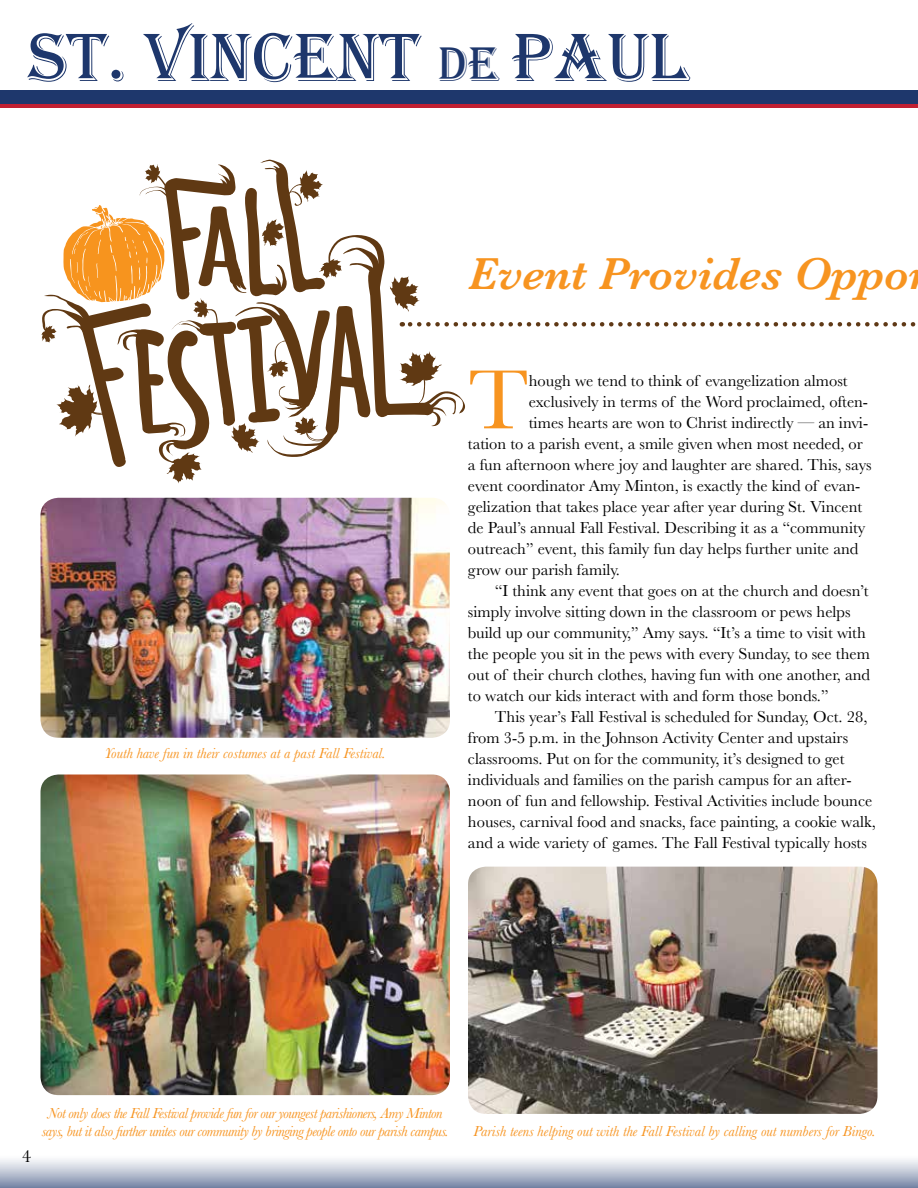
<style>
.page{position:relative;width:918px;height:1188px;background:#fff}
.page>*{position:absolute;margin:0;border:0;box-sizing:border-box;transform-origin:0 0}
.t1{font:87.15px "Baskerville";color:#f79420}
.t2{font:70.5px "Algerian";color:#1e376c}
.t3{font:italic 600 46.5px "Baskerville";color:#f79420}
.t4{font:18px "Baskerville";color:#000}
.t5{font:16.5px "Baskerville";color:#000}
.t6{font:italic 15px/18px "Baskerville";letter-spacing:-.03em;color:#f79420;text-align:center}
.t7{font:italic 15px "Baskerville";color:#f79420}
.s1{font-size:49.95px}
</style>
<div class="page">
<div style="left:0;top:103px;width:918px;height:5px;background:#c12032"></div>
<div style="left:0;top:90px;width:918px;height:13px;background:#1e376c"></div>
<svg style="left:0;top:1159px;width:918px;height:29px;background:#b7bfd0"></svg>
<img style="left:40px;top:775px;width:410px;height:320px">
<img style="left:468px;top:867px;width:410px;height:247px">
<img style="left:40px;top:498px;width:410px;height:240px">
<svg style="left:41px;top:159px;width:875px;height:325px"></svg>
<h2 class="t2" style="left:28px;top:18px;width:662px">ST. VINCENT <span class="s1">de</span> PAUL</h2>
<p class="t7" style="left:105px;top:743px;width:283px">Youth have fun in their costumes at a past Fall Festival.</p>
<h3 class="t3" style="left:468px;top:242px;width:443px">Event Provides Oppo</h3>
<h1 class="t1" style="left:468px;top:345px;width:62px">T</h1>
<p class="t5" style="left:529px;top:370px;width:320px">hough we tend to think of evangelization almost</p>
<p class="t5" style="left:529px;top:391px;width:341px">exclusively in terms of the Word proclaimed, often-</p>
<p class="t5" style="left:529px;top:412px;width:341px">times hearts are won to Christ indirectly — an invi-</p>
<p class="t5" style="left:468px;top:433px;width:396px">tation to a parish event, a smile given when most needed, or</p>
<p class="t5" style="left:468px;top:454px;width:405px">a fun afternoon where joy and laughter are shared. This, says</p>
<p class="t5" style="left:468px;top:476px;width:394px">event coordinator Amy Minton, is exactly the kind of evan-</p>
<p class="t5" style="left:468px;top:497px;width:396px">gelization that takes place year after year during St. Vincent</p>
<p class="t5" style="left:468px;top:518px;width:399px">de Paul’s annual Fall Festival. Describing it as a “community</p>
<p class="t5" style="left:468px;top:539px;width:392px">outreach” event, this family fun day helps further unite and</p>
<p class="t5" style="left:468px;top:560px;width:154px">grow our parish family.</p>
<p class="t5" style="left:495px;top:581px;width:375px">“I think any event that goes on at the church and doesn’t</p>
<p class="t5" style="left:468px;top:602px;width:384px">simply involve sitting down in the classroom or pews helps</p>
<p class="t5" style="left:468px;top:623px;width:399px">build up our community,” Amy says. “It’s a time to visit with</p>
<p class="t5" style="left:468px;top:644px;width:403px">the people you sit in the pews with every Sunday, to see them</p>
<p class="t5" style="left:468px;top:665px;width:404px">out of their church clothes, having fun with one another, and</p>
<p class="t5" style="left:468px;top:686px;width:362px">to watch our kids interact with and form those bonds.”</p>
<p class="t5" style="left:495px;top:707px;width:374px">This year’s Fall Festival is scheduled for Sunday, Oct. 28,</p>
<p class="t5" style="left:468px;top:728px;width:382px">from 3-5 p.m. in the Johnson Activity Center and upstairs</p>
<p class="t5" style="left:468px;top:749px;width:378px">classrooms. Put on for the community, it’s designed to get</p>
<p class="t5" style="left:468px;top:770px;width:385px">individuals and families on the parish campus for an after-</p>
<p class="t5" style="left:468px;top:791px;width:406px">noon of fun and fellowship. Festival Activities include bounce</p>
<p class="t5" style="left:468px;top:812px;width:409px">houses, carnival food and snacks, face painting, a cookie walk,</p>
<p class="t5" style="left:468px;top:833px;width:400px">and a wide variety of games. The Fall Festival typically hosts</p>
<p class="t4" style="left:22px;top:1145px;width:10px">4</p>
<p class="t6" style="left:42px;top:1104px;width:409px">Not only does the Fall Festival provide fun for our youngest parishioners, Amy Minton says, but it also further unites our community by bringing people onto our parish campus.</p>
<p class="t7" style="left:474px;top:1121px;width:404px">Parish teens helping out with the Fall Festival by calling out numbers for Bingo.</p>
</div>
